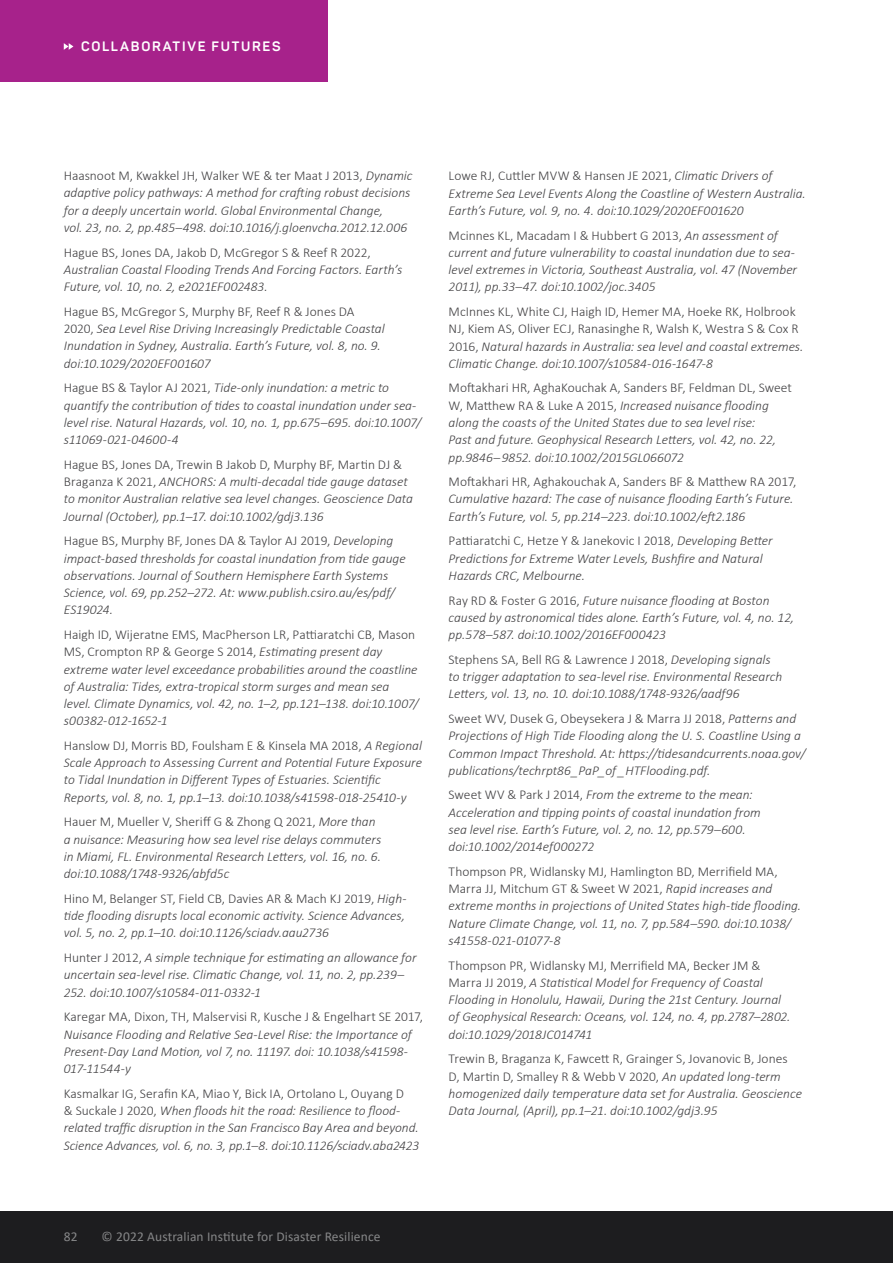
<style>
.page{position:relative;width:893px;height:1263px;background:#fff}
.page>*{position:absolute;margin:0;border:0;box-sizing:border-box;transform-origin:0 0}
.t1{font:italic 300 13.5px/17.2px "Calibri";color:#414042}
.t2{font:300 13.5px/17.2px "Calibri";color:#414042}
.t3{font:13.5px "Calibri";letter-spacing:.01em;color:#868788}
.t4{font:700 13.5px "Panton";letter-spacing:.13em;color:#fff}
.s1{font-style:normal}
.s2{font-style:italic}
</style>
<div class="page">
<div style="left:0;top:1212px;width:893px;height:51px;background:#1d1d1f"></div>
<div style="left:0;top:0;width:327px;height:81px;background:#a7228b"></div>
<svg style="left:64px;top:43px;width:9px;height:7px"></svg>
<p class="t4" style="left:81px;top:38px;width:201px">COLLABORATIVE FUTURES</p>
<p class="t1" style="left:64px;top:167px;width:350px"><span class="s1">Haasnoot M, Kwakkel JH, Walker WE &amp; ter Maat J 2013,</span> Dynamic adaptive policy pathways: A method for crafting robust decisions for a deeply uncertain world. Global Environmental Change,<br>vol. 23, no. 2, pp.485–498. doi:10.1016/j.gloenvcha.2012.12.006</p>
<p class="t2" style="left:64px;top:243px;width:309px">Hague BS, Jones DA, Jakob D, McGregor S &amp; Reef R 2022,</p>
<p class="t1" style="left:64px;top:261px;width:340px">Australian Coastal Flooding Trends And Forcing Factors. Earth’s<br>Future, vol. 10, no. 2, e2021EF002483.</p>
<p class="t1" style="left:64px;top:303px;width:322px"><span class="s1">Hague BS, McGregor S, Murphy BF, Reef R &amp; Jones DA 2020,</span> Sea Level Rise Driving Increasingly Predictable Coastal Inundation in Sydney, Australia. Earth’s Future, vol. 8, no. 9. doi:10.1029/2020EF001607</p>
<p class="t1" style="left:64px;top:379px;width:359px"><span class="s1">Hague BS &amp; Taylor AJ 2021,</span> Tide-only inundation: a metric to quantify the contribution of tides to coastal inundation under sea&shy;level rise. Natural Hazards, vol. 10, no. 1, pp.675–695. doi:10.1007/ s11069-021-04600-4</p>
<p class="t1" style="left:64px;top:456px;width:351px"><span class="s1">Hague BS, Jones DA, Trewin B Jakob D, Murphy BF, Martin DJ &amp; Braganza K 2021,</span> ANCHORS: A multi-decadal tide gauge dataset to monitor Australian relative sea level changes. Geoscience Data Journal (October), pp.1–17. doi:10.1002/gdj3.136</p>
<p class="t1" style="left:64px;top:532px;width:343px"><span class="s1">Hague BS, Murphy BF, Jones DA &amp; Taylor AJ 2019,</span> Developing impact-based thresholds for coastal inundation from tide gauge observations. Journal of Southern Hemisphere Earth Systems Science, vol. 69, pp.252–272. At: www.publish.csiro.au/es/pdf/ ES19024.</p>
<p class="t1" style="left:64px;top:626px;width:356px"><span class="s1">Haigh ID, Wijeratne EMS, MacPherson LR, Pattiaratchi CB, Mason MS, Crompton RP &amp; George S 2014,</span> Estimating present day extreme water level exceedance probabilities around the coastline of Australia: Tides, extra-tropical storm surges and mean sea level. Climate Dynamics, vol. 42, no. 1–2, pp.121–138. doi:10.1007/ s00382-012-1652-1</p>
<p class="t1" style="left:64px;top:737px;width:360px"><span class="s1">Hanslow DJ, Morris BD, Foulsham E &amp; Kinsela MA 2018,</span> A Regional Scale Approach to Assessing Current and Potential Future Exposure to Tidal Inundation in Different Types of Estuaries. Scientific Reports, vol. 8, no. 1, pp.1–13. doi:10.1038/s41598-018-25410-y</p>
<p class="t1" style="left:64px;top:813px;width:319px"><span class="s1">Hauer M, Mueller V, Sheriff G &amp; Zhong Q 2021,</span> More than a nuisance: Measuring how sea level rise delays commuters in Miami, FL. Environmental Research Letters, vol. 16, no. 6. doi:10.1088/1748-9326/abfd5c</p>
<p class="t1" style="left:64px;top:890px;width:344px;text-align:justify"><span class="s1">Hino M, Belanger ST, Field CB, Davies AR &amp; Mach KJ 2019,</span> High&shy;tide flooding disrupts local economic activity. Science Advances, vol. 5, no. 2, pp.1–10. doi:10.1126/sciadv.aau2736</p>
<p class="t1" style="left:64px;top:949px;width:354px"><span class="s1">Hunter J 2012,</span> A simple technique for estimating an allowance for uncertain sea-level rise. Climatic Change, vol. 11, no. 2, pp.239–<br>252. doi:10.1007/s10584-011-0332-1</p>
<p class="t2" style="left:64px;top:1008px;width:361px">Karegar MA, Dixon, TH, Malservisi R, Kusche J &amp; Engelhart SE 2017,</p>
<p class="t1" style="left:64px;top:1025px;width:350px">Nuisance Flooding and Relative Sea-Level Rise: the Importance of<br>Present-Day Land Motion, vol 7, no. 11197. doi: 10.1038/s41598-<br>017-11544-y</p>
<p class="t1" style="left:64px;top:1084px;width:357px"><span class="s1">Kasmalkar IG, Serafin KA, Miao Y, Bick IA, Ortolano L, Ouyang D<br>&amp; Suckale J 2020,</span> When floods hit the road: Resilience to flood&shy;related traffic disruption in the San Francisco Bay Area and beyond.<br>Science Advances, vol. 6, no. 3, pp.1–8. doi:10.1126/sciadv.aba2423</p>
<p class="t1" style="left:449px;top:167px;width:359px"><span class="s1">Lowe RJ, Cuttler MVW &amp; Hansen JE 2021,</span> Climatic Drivers of<br>Extreme Sea Level Events Along the Coastline of Western Australia.<br>Earth’s Future, vol. 9, no. 4. doi:10.1029/2020EF001620</p>
<p class="t1" style="left:449px;top:226px;width:350px"><span class="s1">Mcinnes KL, Macadam I &amp; Hubbert G 2013,</span> An assessment of current and future vulnerability to coastal inundation due to sea&shy;level extremes in Victoria, Southeast Australia, vol. 47 (November 2011), pp.33–47. doi:10.1002/joc.3405</p>
<p class="t2" style="left:449px;top:303px;width:356px">McInnes KL, White CJ, Haigh ID, Hemer MA, Hoeke RK, Holbrook NJ, Kiem AS, Oliver ECJ, Ranasinghe R, Walsh K, Westra S &amp; Cox R 2016, <span class="s2">Natural hazards in Australia: sea level and coastal extremes.<br>Climatic Change. doi:10.1007/s10584-016-1647-8</span></p>
<p class="t1" style="left:449px;top:379px;width:345px"><span class="s1">Moftakhari HR, AghaKouchak A, Sanders BF, Feldman DL, Sweet W, Matthew RA &amp; Luke A 2015,</span> Increased nuisance flooding along the coasts of the United States due to sea level rise:<br>Past and future. Geophysical Research Letters, vol. 42, no. 22, pp.9846– 9852. doi:10.1002/2015GL066072</p>
<p class="t2" style="left:449px;top:473px;width:349px">Moftakhari HR, Aghakouchak A, Sanders BF &amp; Matthew RA 2017,</p>
<p class="t1" style="left:449px;top:490px;width:346px">Cumulative hazard: The case of nuisance flooding Earth’s Future.<br>Earth’s Future, vol. 5, pp.214–223. doi:10.1002/eft2.186</p>
<p class="t1" style="left:449px;top:532px;width:326px"><span class="s1">Pattiaratchi C, Hetze Y &amp; Janekovic I 2018,</span> Developing Better<br>Predictions for Extreme Water Levels, Bushfire and Natural<br>Hazards CRC, Melbourne.</p>
<p class="t1" style="left:449px;top:591px;width:347px"><span class="s1">Ray RD &amp; Foster G 2016,</span> Future nuisance flooding at Boston caused by astronomical tides alone. Earth’s Future, vol. 4, no. 12, pp.578–587. doi:10.1002/2016EF000423</p>
<p class="t1" style="left:449px;top:650px;width:335px"><span class="s1">Stephens SA, Bell RG &amp; Lawrence J 2018,</span> Developing signals to trigger adaptation to sea-level rise. Environmental Research<br>Letters, vol. 13, no. 10. doi:10.1088/1748-9326/aadf96</p>
<p class="t1" style="left:449px;top:710px;width:358px"><span class="s1">Sweet WV, Dusek G, Obeysekera J &amp; Marra JJ 2018,</span> Patterns and Projections of High Tide Flooding along the U. S. Coastline Using a Common Impact Threshold. At: https://tidesandcurrents.noaa.gov/ publications/techrpt86_PaP_of _HTFlooding.pdf.</p>
<p class="t1" style="left:449px;top:786px;width:314px"><span class="s1">Sweet WV &amp; Park J 2014,</span> From the extreme to the mean:<br>Acceleration and tipping points of coastal inundation from sea level rise. Earth’s Future, vol. 2, no. 12, pp.579–600. doi:10.1002/2014ef000272</p>
<p class="t1" style="left:449px;top:863px;width:354px"><span class="s1">Thompson PR, Widlansky MJ, Hamlington BD, Merrifield MA, Marra JJ, Mitchum GT &amp; Sweet W 2021,</span> Rapid increases and extreme months in projections of United States high-tide flooding.<br>Nature Climate Change, vol. 11, no. 7, pp.584–590. doi:10.1038/ s41558-021-01077-8</p>
<p class="t1" style="left:449px;top:956px;width:343px"><span class="s1">Thompson PR, Widlansky MJ, Merrifield MA, Becker JM &amp; Marra JJ 2019,</span> A Statistical Model for Frequency of Coastal Flooding in Honolulu, Hawaii, During the 21st Century. Journal of Geophysical Research: Oceans, vol. 124, no. 4, pp.2787–2802. doi:10.1029/2018JC014741</p>
<p class="t1" style="left:449px;top:1050px;width:355px"><span class="s1">Trewin B, Braganza K, Fawcett R, Grainger S, Jovanovic B, Jones D, Martin D, Smalley R &amp; Webb V 2020,</span> An updated long-term homogenized daily temperature data set for Australia. Geoscience Data Journal, (April), pp.1–21. doi:10.1002/gdj3.95</p>
<p class="t3" style="left:64px;top:1227px;width:15px">82</p>
<p class="t3" style="left:102px;top:1227px;width:280px">© 2022 Australian Institute for Disaster Resilience</p>
</div>
